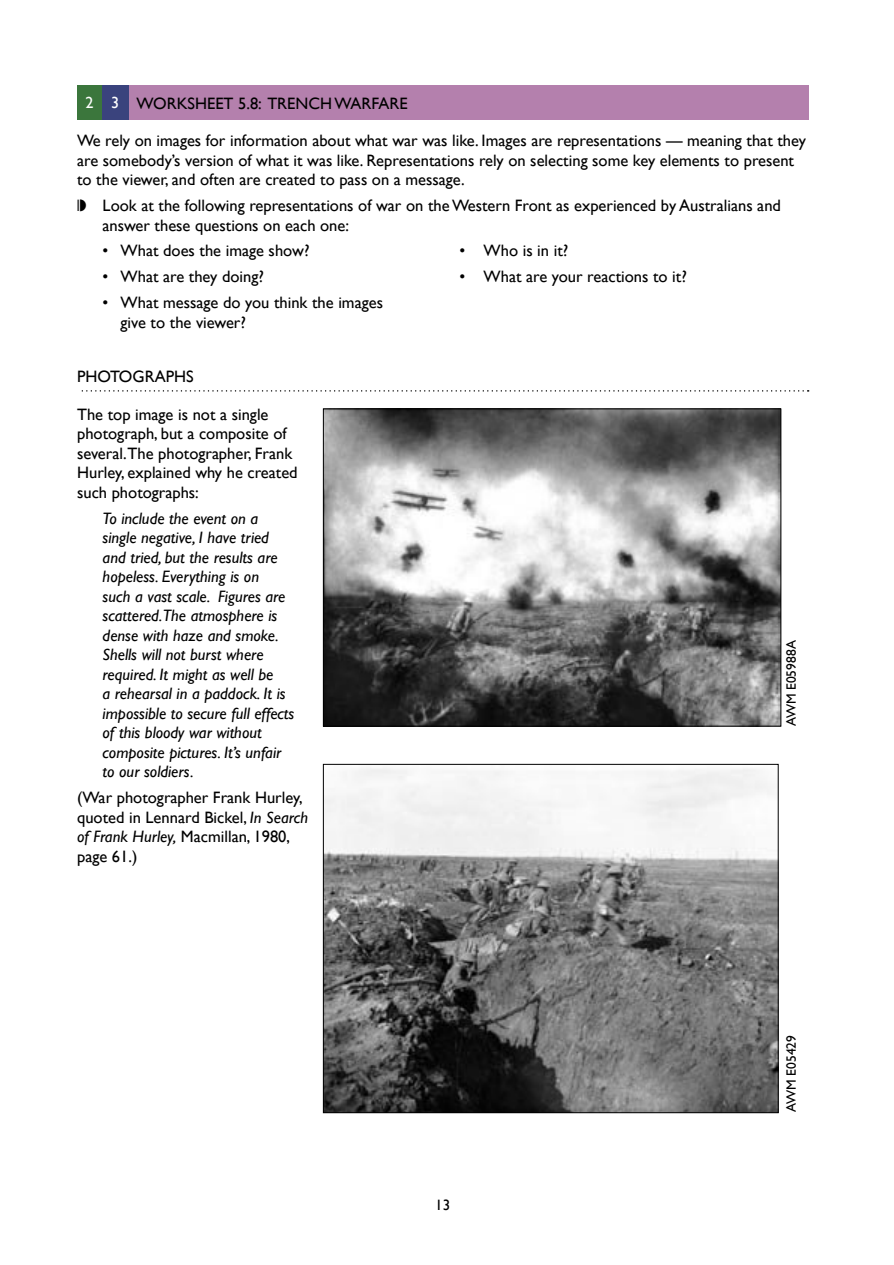
<style>
.page{position:relative;width:894px;height:1265px;background:#fff}
.page>*{position:absolute;margin:0;border:0;box-sizing:border-box;transform-origin:0 0}
.t1{font:16.5px/19.5px "Gill Sans";color:#000}
.t2{font:italic 16.5px/19.5px "Gill Sans";color:#000}
.t3{font:15px "Gill Sans";color:#000}
.t4{font:13.5px "Gill Sans";color:#000}
.s1{font-style:italic}
</style>
<div class="page">
<hr style="left:77px;top:85px;width:731px;height:1px;background:#a0c963">
<div style="left:77px;top:86px;width:731px;height:33px;background:#b480ad"></div>
<div style="left:77px;top:85px;width:31px;height:34px;background:#3b763c"></div>
<div style="left:103px;top:85px;width:26px;height:34px;background:#3a437d"></div>
<svg style="left:82px;top:390px;width:727px;height:1px"></svg>
<img style="left:325px;top:768px;width:452px;height:343px">
<div style="left:323px;top:764px;width:456px;height:349px;border:1px solid #000"></div>
<img style="left:325px;top:410px;width:454px;height:314px">
<div style="left:323px;top:408px;width:458px;height:318px;border:1px solid #000"></div>
<p class="t1" style="left:137px;top:95px;width:273px">WORKSHEET 5.8: TRENCHWARFARE</p>
<p class="t1" style="left:77px;top:133px;width:730px">We rely on images for information about what war was like. Images are representations — meaning that they are somebody’s version of what it was like. Representations rely on selecting some key elements to present to the viewer, and often are created to pass on a message.</p>
<p class="t1" style="left:103px;top:197px;width:680px;text-indent:-26px">❘◗ Look at the following representations of war on theWestern Front as experienced by Australians and answer these questions on each one:</p>
<p class="t1" style="left:103px;top:243px;width:208px">• What does the image show?</p>
<p class="t1" style="left:460px;top:243px;width:110px">• Who is in it?</p>
<p class="t1" style="left:103px;top:269px;width:163px">• What are they doing?</p>
<p class="t1" style="left:460px;top:269px;width:229px">• What are your reactions to it?</p>
<p class="t1" style="left:121px;top:295px;width:264px;text-indent:-18px">• What message do you think the images give to the viewer?</p>
<p class="t1" style="left:77px;top:368px;width:118px">PHOTOGRAPHS</p>
<p class="t1" style="left:77px;top:406px;width:222px">The top image is not a single photograph, but a composite of several.The photographer, Frank<br>Hurley, explained why he created such photographs:</p>
<p class="t2" style="left:103px;top:510px;width:193px">To include the event on a single negative, I have tried and tried, but the results are hopeless. Everything is on<br>such a vast scale. Figures are scattered.The atmosphere is dense with haze and smoke.<br>Shells will not burst where required. It might as well be<br>a rehearsal in a paddock. It is impossible to secure full effects of this bloody war without composite pictures. It’s unfair to our soldiers.</p>
<p class="t1" style="left:77px;top:789px;width:233px">(War photographer Frank Hurley, quoted in Lennard Bickel, <span class="s1">In Search of Frank Hurley,</span> Macmillan, 1980, page 61.)</p>
<p class="t3" style="left:435px;top:1199px;width:16px">13</p>
<p class="t4" style="left:786px;top:726px;width:87px;rotate:-90deg">AWM E05988A</p>
<p class="t4" style="left:786px;top:1112px;width:78px;rotate:-90deg">AWM E05429</p>
</div>
